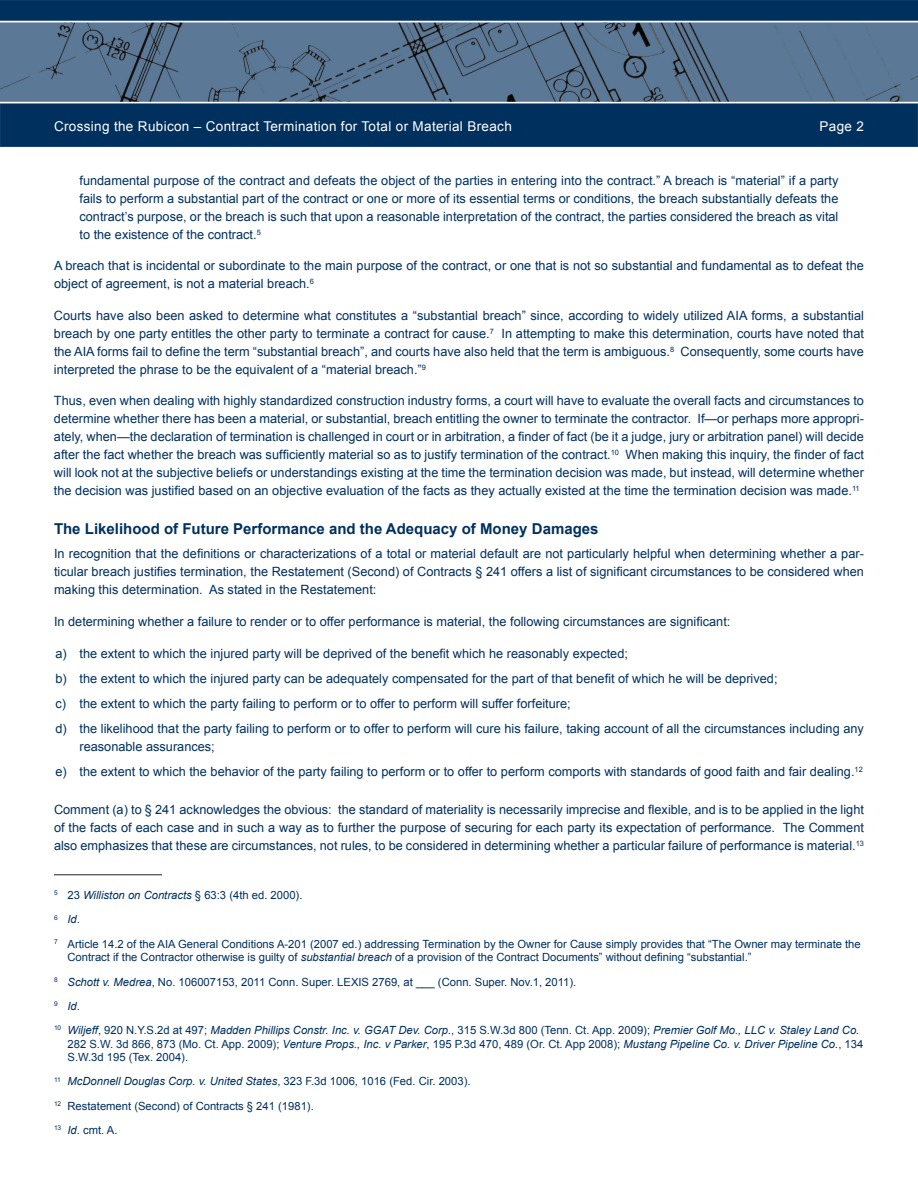
<style>
.page{position:relative;width:918px;height:1188px;background:#fff}
.page>*{position:absolute;margin:0;border:0;box-sizing:border-box;transform-origin:0 0}
.t1{font:700 15px "Arial";color:#00305e}
.t2{font:13.5px "Arial";letter-spacing:.025em;color:#fff}
.t3{font:12.75px/18px "Arial";color:#00305e;text-align:justify}
.t4{font:11.25px/24.3px "Arial";color:#00305e}
.s1{font-style:italic}
</style>
<div class="page">
<div style="left:0;top:103px;width:918px;height:44px;background:#00305e;border:1px solid #00305e"></div>
<svg style="left:0;top:0;width:918px;height:21px;background:#043360"></svg>
<svg style="left:0;top:22px;width:918px;height:80px;background:#58738f"></svg>
<hr style="left:54px;top:874px;width:108px;height:1px;background:#231f20">
<p class="t2" style="left:54px;top:117px;width:459px">Crossing the Rubicon – Contract Termination for Total or Material Breach</p>
<p class="t2" style="left:820px;top:117px;width:46px">Page 2</p>
<p class="t3" style="left:80px;top:171px;width:760px">fundamental purpose of the contract and defeats the object of the parties in entering into the contract.” A breach is “material” if a party fails to perform a substantial part of the contract or one or more of its essential terms or conditions, the breach substantially defeats the contract’s purpose, or the breach is such that upon a reasonable interpretation of the contract, the parties considered the breach as vital to the existence of the contract.<sup>5</sup></p>
<p class="t3" style="left:54px;top:257px;width:811px">A breach that is incidental or subordinate to the main purpose of the contract, or one that is not so substantial and fundamental as to defeat the object of agreement, is not a material breach.<sup>6</sup></p>
<p class="t3" style="left:54px;top:306px;width:812px">Courts have also been asked to determine what constitutes a “substantial breach” since, according to widely utilized AIA forms, a substantial breach by one party entitles the other party to terminate a contract for cause.<sup>7</sup> In attempting to make this determination, courts have noted that the AIA forms fail to define the term “substantial breach”, and courts have also held that the term is ambiguous.<sup>8</sup> Consequently, some courts have interpreted the phrase to be the equivalent of a “material breach.”<sup>9</sup></p>
<p class="t3" style="left:54px;top:392px;width:812px">Thus, even when dealing with highly standardized construction industry forms, a court will have to evaluate the overall facts and circumstances to determine whether there has been a material, or substantial, breach entitling the owner to terminate the contractor. If—or perhaps more appropri&shy;ately, when—the declaration of termination is challenged in court or in arbitration, a finder of fact (be it a judge, jury or arbitration panel) will decide after the fact whether the breach was sufficiently material so as to justify termination of the contract.<sup>10</sup> When making this inquiry, the finder of fact will look not at the subjective beliefs or understandings existing at the time the termination decision was made, but instead, will determine whether the decision was justified based on an objective evaluation of the facts as they actually existed at the time the termination decision was made.<sup>11</sup></p>
<p class="t1" style="left:54px;top:518px;width:546px">The Likelihood of Future Performance and the Adequacy of Money Damages</p>
<p class="t3" style="left:54px;top:545px;width:811px">In recognition that the definitions or characterizations of a total or material default are not particularly helpful when determining whether a par&shy;ticular breach justifies termination, the Restatement (Second) of Contracts § 241 offers a list of significant circumstances to be considered when making this determination. As stated in the Restatement:</p>
<p class="t3" style="left:54px;top:612px;width:678px">In determining whether a failure to render or to offer performance is material, the following circumstances are significant:</p>
<p class="t3" style="left:56px;top:641px;width:810px;line-height:25px;text-align:left">a) the extent to which the injured party will be deprived of the benefit which he reasonably expected;<br>b) the extent to which the injured party can be adequately compensated for the part of that benefit of which he will be deprived;<br>c) the extent to which the party failing to perform or to offer to perform will suffer forfeiture;<br>d) the likelihood that the party failing to perform or to offer to perform will cure his failure, taking account of all the circumstances including any</p>
<p class="t3" style="left:56px;top:734px;width:809px;line-height:25px;text-indent:24px">reasonable assurances;<br>e) the extent to which the behavior of the party failing to perform or to offer to perform comports with standards of good faith and fair dealing.<sup>12</sup></p>
<p class="t3" style="left:54px;top:801px;width:811px">Comment (a) to § 241 acknowledges the obvious: the standard of materiality is necessarily imprecise and flexible, and is to be applied in the light of the facts of each case and in such a way as to further the purpose of securing for each party its expectation of performance. The Comment also emphasizes that these are circumstances, not rules, to be considered in determining whether a particular failure of performance is material.<sup>13</sup></p>
<p class="t4" style="left:54px;top:883px;width:808px"><sup>5</sup> 23 <span class="s1">Williston on Contracts</span> § 63:3 (4th ed. 2000).<br><sup>6</sup> <span class="s1">Id</span>.<br><sup>7</sup> Article 14.2 of the AIA General Conditions A-201 (2007 ed.) addressing Termination by the Owner for Cause simply provides that “The Owner may terminate the</p>
<p class="t4" style="left:54px;top:945px;width:807px;text-indent:14px">Contract if the Contractor otherwise is guilty of <span class="s1">substantial breach</span> of a provision of the Contract Documents” without defining “substantial.”<br><sup>8</sup> <span class="s1">Schott v. Medrea</span>, No. 106007153, 2011 Conn. Super. LEXIS 2769, at ___ (Conn. Super. Nov.1, 2011).<br><sup>9</sup> <span class="s1">Id</span>.<br><sup>10</sup> <span class="s1">Wiljeff</span>, 920 N.Y.S.2d at 497; <span class="s1">Madden Phillips Constr. Inc. v. GGAT Dev. Corp.</span>, 315 S.W.3d 800 (Tenn. Ct. App. 2009); <span class="s1">Premier Golf Mo., LLC v. Staley Land Co.</span></p>
<p class="t4" style="left:68px;top:1037px;width:797px;line-height:13.5px">282 S.W. 3d 866, 873 (Mo. Ct. App. 2009); <span class="s1">Venture Props., Inc. v Parker</span>, 195 P.3d 470, 489 (Or. Ct. App 2008); <span class="s1">Mustang Pipeline Co. v. Driver Pipeline Co.</span>, 134<br>S.W.3d 195 (Tex. 2004).</p>
<p class="t4" style="left:54px;top:1069px;width:418px"><sup>11</sup> <span class="s1">McDonnell Douglas Corp. v. United States</span>, 323 F.3d 1006, 1016 (Fed. Cir. 2003).<br><sup>12</sup> Restatement (Second) of Contracts § 241 (1981).<br><sup>13</sup> <span class="s1">Id</span>. cmt. A.</p>
</div>
